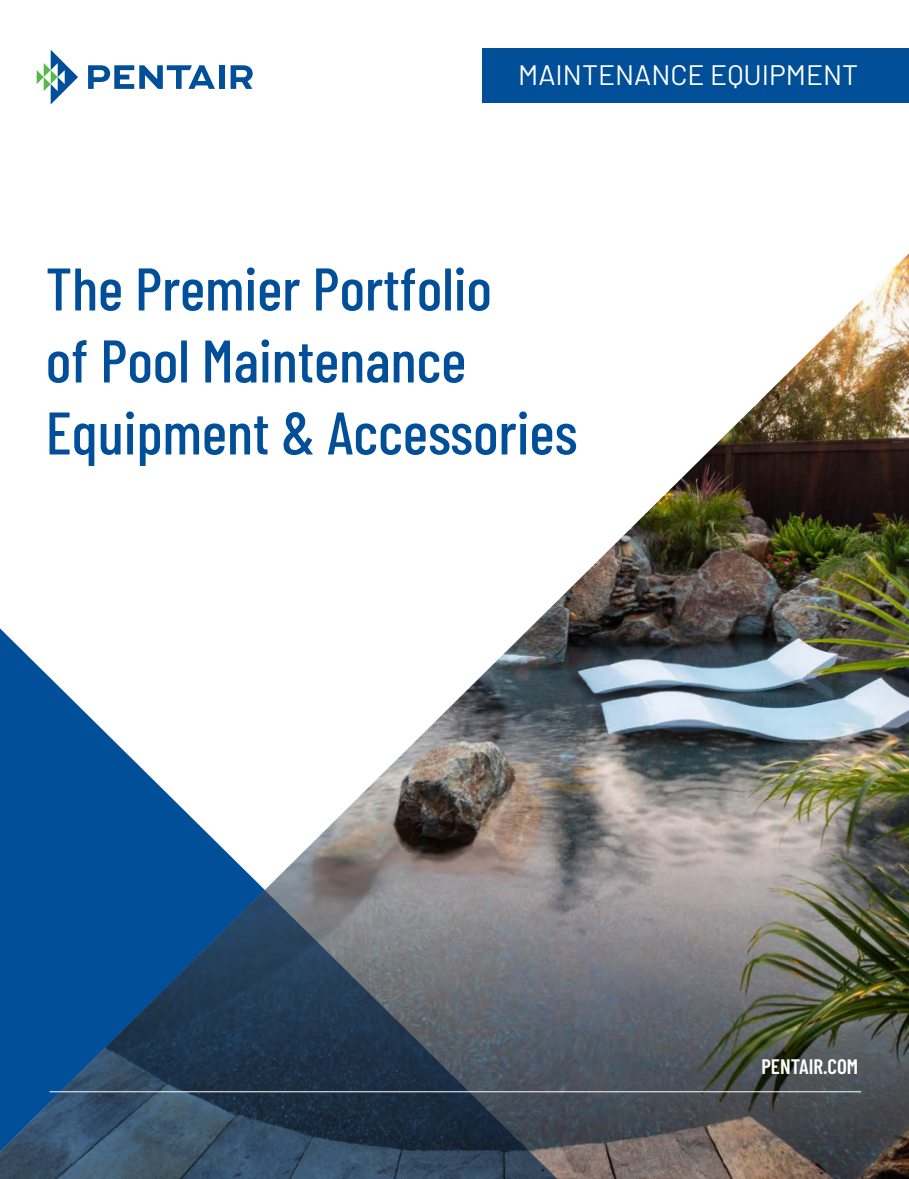
<style>
.page{position:relative;width:909px;height:1179px;background:#fff}
.page>*{position:absolute;margin:0;border:0;box-sizing:border-box;transform-origin:0 0}
.t1{font:500 60px "Barlow Condensed";color:#014e99}
.t2{font:28.2px "Barlow";color:#fff}
.t3{font:600 21px "Barlow Condensed";color:#fff}
</style>
<div class="page">
<img style="left:0;top:253px;width:909px;height:926px">
<div style="left:483px;top:48px;width:426px;height:55px;background:#014e99"></div>
<svg style="left:0;top:890px;width:777px;height:289px;background:#43586e"></svg>
<hr style="left:50px;top:1091px;width:811px;height:1px;background:#fff">
<svg style="left:37px;top:50px;width:41px;height:54px"></svg>
<svg style="left:88px;top:65px;width:127px;height:24px"></svg>
<div style="left:219px;top:65px;width:5px;height:24px;background:#014e99"></div>
<svg style="left:231px;top:65px;width:22px;height:24px"></svg>
<p class="t2" style="left:518px;top:54px;width:341px">MAINTENANCE EQUIPMENT</p>
<p class="t1" style="left:46px;top:246px;width:448px">The Premier Portfolio</p>
<p class="t1" style="left:46px;top:318px;width:422px">of Pool Maintenance</p>
<p class="t1" style="left:46px;top:390px;width:533px">Equipment &amp; Accessories</p>
<p class="t3" style="left:761px;top:1052px;width:98px">PENTAIR.COM</p>
</div>
